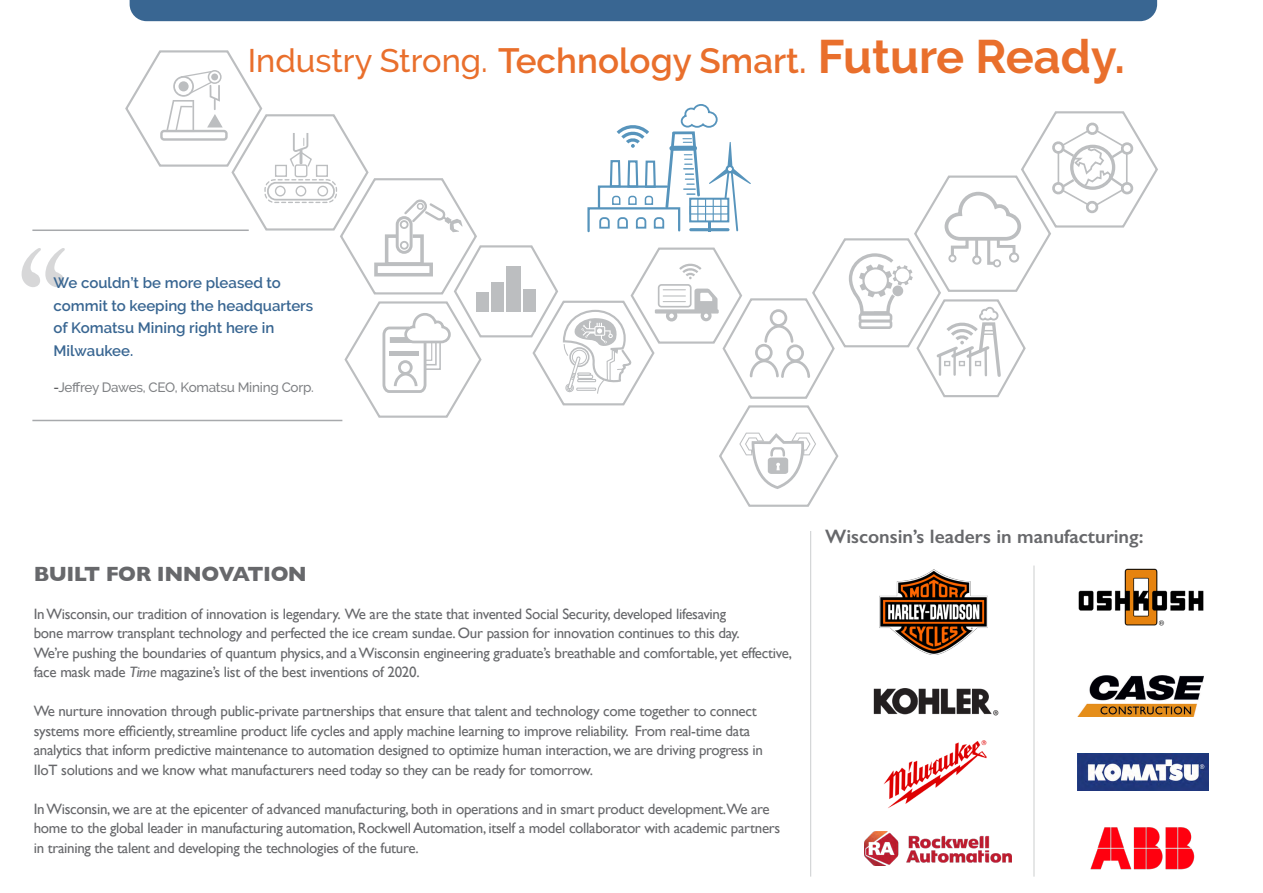
<style>
.page{position:relative;width:1263px;height:893px;background:#fff}
.page>*{position:absolute;margin:0;border:0;box-sizing:border-box;transform-origin:0 0}
.t1{font:600 34.95px "Raleway";color:#e96f2c}
.t2{font:700 21px "Gill Sans";letter-spacing:-.02em;color:#67686b}
.t3{font:600 19.5px "Gill Sans";color:#67686b}
.t4{font:15px/19.5px "Gill Sans";letter-spacing:-.02em;color:#67686b}
.t5{font:600 15px/22.5px "Raleway";color:#396692}
.t6{font:500 13.5px "Raleway";letter-spacing:-.02em;color:#808285}
.s1{font-weight:500;font-size:32.55px}
.s2{font-weight:700;font-size:46.8px}
.s3{color:#48484a}
.s4{font-style:italic}
</style>
<div class="page">
<img style="left:1078px;top:568px;width:126px;height:58px">
<img style="left:1090px;top:827px;width:104px;height:42px">
<img style="left:864px;top:831px;width:147px;height:34px">
<img style="left:873px;top:688px;width:126px;height:28px">
<img style="left:884px;top:740px;width:103px;height:68px">
<img style="left:1078px;top:753px;width:130px;height:37px">
<hr style="left:810px;top:531px;width:1px;height:346px;background:#d1d3d4">
<hr style="left:1033px;top:566px;width:1px;height:311px;background:#d1d3d4">
<div style="left:130px;top:0;width:1027px;height:21px;background:#396692"></div>
<svg style="left:22px;top:248px;width:43px;height:39px"></svg>
<svg style="left:124px;top:50px;width:1034px;height:457px"></svg>
<img style="left:879px;top:570px;width:109px;height:85px">
<img style="left:1078px;top:676px;width:125px;height:40px">
<hr style="left:32px;top:420px;width:310px;height:1px;background:#a7a9ac">
<hr style="left:32px;top:230px;width:217px;height:1px;background:#a7a9ac">
<h1 class="t1" style="left:248px;top:41px;width:879px"><span class="s1">Industry Strong.</span> Technology Smart. <span class="s2">Future Ready.</span></h1>
<p class="t5" style="left:54px;top:272px;width:261px">We couldn’t be more pleased to commit to keeping the headquarters of Komatsu Mining right here in<br>Milwaukee.</p>
<p class="t6" style="left:54px;top:379px;width:262px"><span class="s3">-</span>Jeffrey Dawes, CEO, Komatsu Mining Corp.</p>
<h2 class="t2" style="left:34px;top:558px;width:275px">BUILT FOR INNOVATION</h2>
<p class="t4" style="left:34px;top:604px;width:760px">In Wisconsin, our tradition of innovation is legendary. We are the state that invented Social Security, developed lifesaving<br>bone marrow transplant technology and perfected the ice cream sundae. Our passion for innovation continues to this day.<br>We’re pushing the boundaries of quantum physics, and a Wisconsin engineering graduate’s breathable and comfortable, yet effective, face mask made <span class="s4">Time</span> magazine’s list of the best inventions of 2020.</p>
<p class="t4" style="left:34px;top:701px;width:731px">We nurture innovation through public-private partnerships that ensure that talent and technology come together to connect systems more efficiently, streamline product life cycles and apply machine learning to improve reliability. From real-time data analytics that inform predictive maintenance to automation designed to optimize human interaction, we are driving progress in IIoT solutions and we know what manufacturers need today so they can be ready for tomorrow.</p>
<p class="t4" style="left:34px;top:799px;width:748px">In Wisconsin, we are at the epicenter of advanced manufacturing, both in operations and in smart product development.We are home to the global leader in manufacturing automation, Rockwell Automation, itself a model collaborator with academic partners in training the talent and developing the technologies of the future.</p>
<h3 class="t3" style="left:825px;top:525px;width:320px">Wisconsin’s leaders in manufacturing:</h3>
</div>
